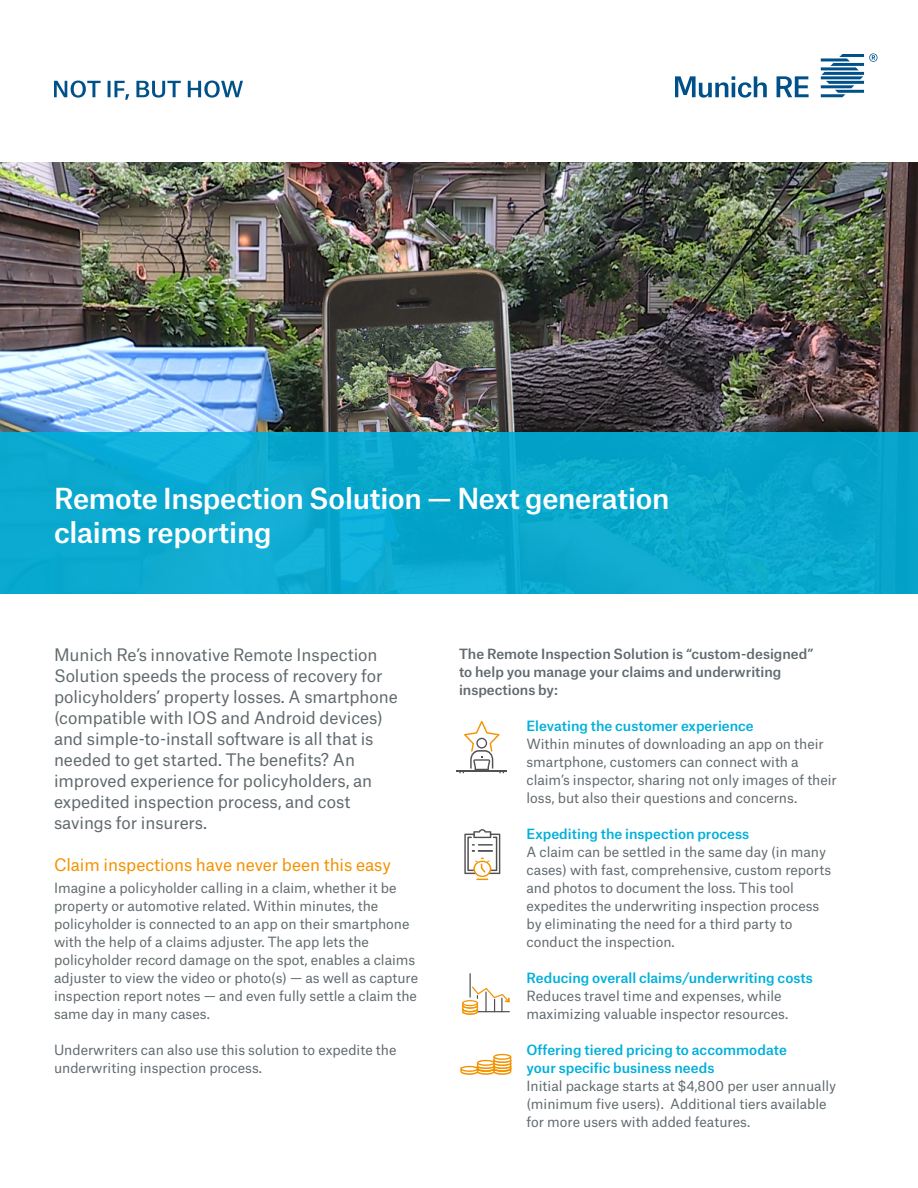
<style>
.page{position:relative;width:918px;height:1188px;background:#fff}
.page>*{position:absolute;margin:0;border:0;box-sizing:border-box;transform-origin:0 0}
.t1{font:500 27.75px/34.5px "Munich Re";letter-spacing:-.01em;color:#fff}
.t2{font:16.5px/21px "Munich Re";letter-spacing:-.005em;color:#616a6e}
.t3{font:16.5px "Munich Re";letter-spacing:-.005em;color:#f39100}
.t4{font:13.5px/18px "Munich Re";color:#616a6e}
.t5{font:500 13.5px/18px "Munich Re";color:#00b0db}
.t6{font:500 13.5px/18px "Munich Re";color:#616a6e}
</style>
<div class="page">
<img style="left:0;top:162px;width:918px;height:270px">
<div style="left:0;top:432px;width:918px;height:162px;background:#0ba9ce"></div>
<svg style="left:54px;top:81px;width:189px;height:19px"></svg>
<svg style="left:675px;top:53px;width:203px;height:45px"></svg>
<hr style="left:456px;top:770px;width:51px;height:2px;background:#535054">
<svg style="left:459px;top:721px;width:45px;height:52px"></svg>
<svg style="left:464px;top:829px;width:36px;height:51px"></svg>
<svg style="left:462px;top:973px;width:48px;height:42px"></svg>
<svg style="left:460px;top:1054px;width:51px;height:21px"></svg>
<h1 class="t1" style="left:54px;top:478px;width:617px">Remote Inspection Solution — Next generation claims reporting</h1>
<p class="t2" style="left:54px;top:643px;width:345px">Munich Re’s innovative Remote Inspection Solution speeds the process of recovery for policyholders’ property losses. A smartphone (compatible with IOS and Android devices) and simple-to-install software is all that is needed to get started. The benefits? An improved experience for policyholders, an expedited inspection process, and cost savings for insurers.</p>
<p class="t3" style="left:54px;top:852px;width:338px">Claim inspections have never been this easy</p>
<p class="t4" style="left:54px;top:877px;width:366px">Imagine a policyholder calling in a claim, whether it be property or automotive related. Within minutes, the policyholder is connected to an app on their smartphone with the help of a claims adjuster. The app lets the policyholder record damage on the spot, enables a claims adjuster to view the video or photo(s) — as well as capture inspection report notes — and even fully settle a claim the same day in many cases.</p>
<p class="t4" style="left:54px;top:1039px;width:344px">Underwriters can also use this solution to expedite the underwriting inspection process.</p>
<p class="t6" style="left:459px;top:643px;width:356px">The Remote Inspection Solution is “custom-designed” to help you manage your claims and underwriting inspections by:</p>
<p class="t5" style="left:526px;top:715px;width:229px">Elevating the customer experience</p>
<p class="t4" style="left:526px;top:733px;width:312px">Within minutes of downloading an app on their smartphone, customers can connect with a claim’s inspector, sharing not only images of their loss, but also their questions and concerns.</p>
<p class="t5" style="left:526px;top:823px;width:224px">Expediting the inspection process</p>
<p class="t4" style="left:526px;top:841px;width:306px">A claim can be settled in the same day (in many cases) with fast, comprehensive, custom reports and photos to document the loss. This tool expedites the underwriting inspection process by eliminating the need for a third party to conduct the inspection.</p>
<p class="t5" style="left:526px;top:967px;width:288px">Reducing overall claims/underwriting costs</p>
<p class="t4" style="left:526px;top:985px;width:263px">Reduces travel time and expenses, while maximizing valuable inspector resources.</p>
<p class="t5" style="left:526px;top:1039px;width:262px">Offering tiered pricing to accommodate your specific business needs</p>
<p class="t4" style="left:526px;top:1075px;width:311px">Initial package starts at $4,800 per user annually (minimum five users). Additional tiers available for more users with added features.</p>
</div>
